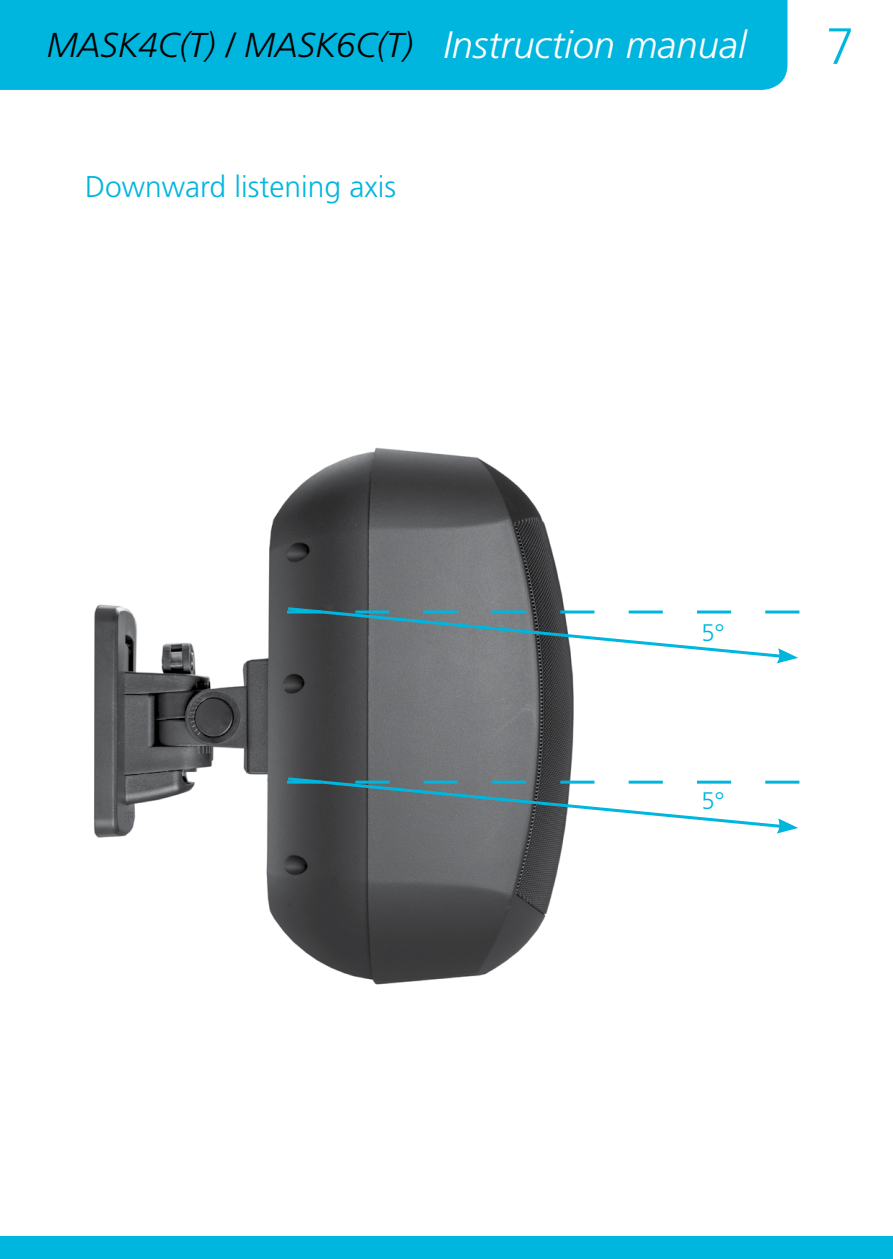
<style>
.page{position:relative;width:893px;height:1259px;background:#fff}
.page>*{position:absolute;margin:0;border:0;box-sizing:border-box;transform-origin:0 0}
.t1{font:300 51px "Frutiger LT Std";color:#00b6de}
.t2{font:italic 300 34.5px "Frutiger LT Std";color:#000}
.t3{font:300 30px "Frutiger LT Std";color:#00b6de}
.t4{font:300 24px "Frutiger LT Std";color:#00b6de}
.s1{font-size:38.1px;color:#fff}
</style>
<div class="page">
<div style="left:0;top:0;width:787px;height:90px;background:#00b6de"></div>
<div style="left:0;top:1236px;width:893px;height:23px;background:#00b6de"></div>
<img style="left:94px;top:447px;width:480px;height:538px">
<svg style="left:285px;top:605px;width:514px;height:58px"></svg>
<svg style="left:285px;top:775px;width:514px;height:58px"></svg>
<p class="t2" style="left:47px;top:26px;width:701px">MASK4C(T) / MASK6C(T) <span class="s1">Instruction manual</span></p>
<h1 class="t1" style="left:826px;top:17px;width:30px">7</h1>
<p class="t3" style="left:85px;top:170px;width:313px">Downward listening axis</p>
<p class="t4" style="left:702px;top:619px;width:24px">5°</p>
<p class="t4" style="left:702px;top:787px;width:24px">5°</p>
</div>
